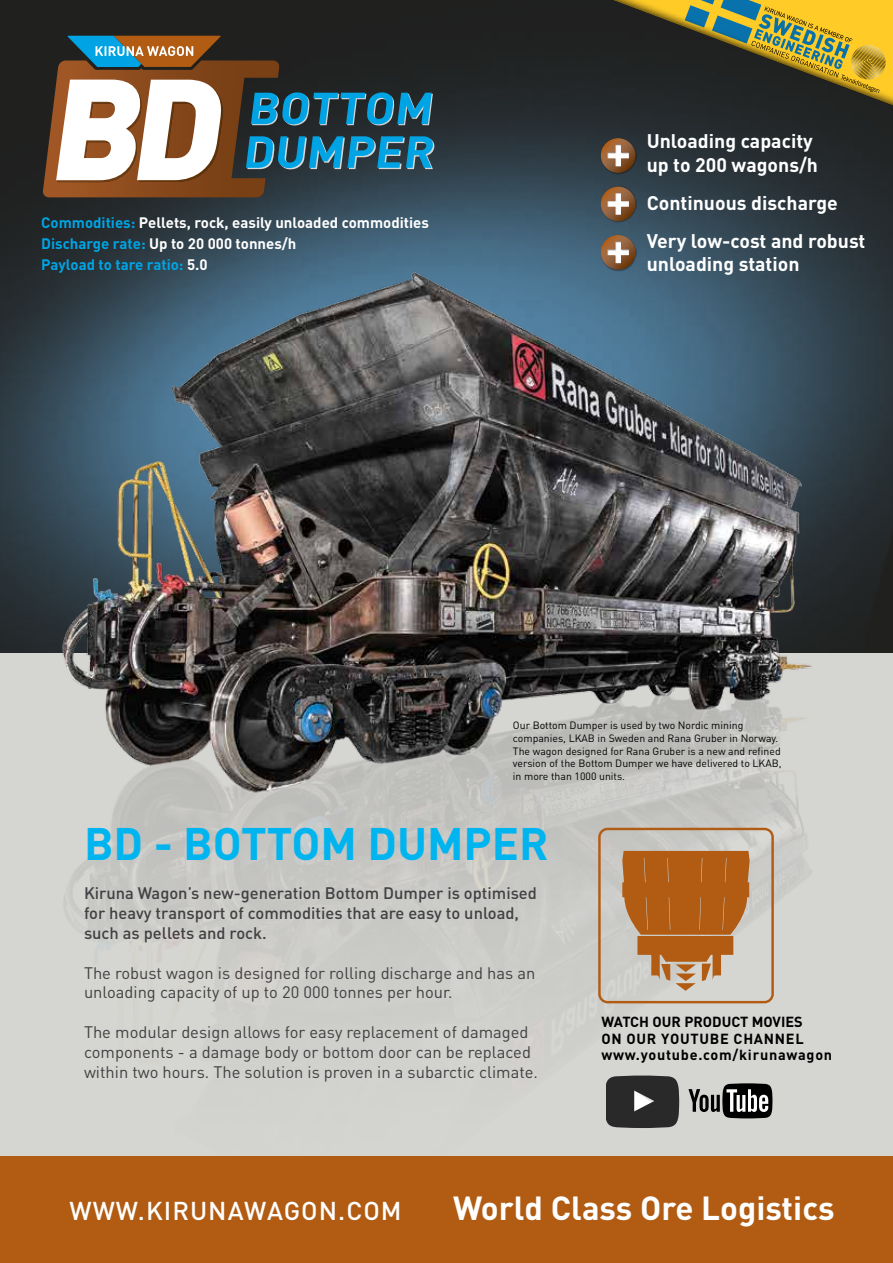
<style>
.page{position:relative;width:893px;height:1263px;background:#fff}
.page>*{position:absolute;margin:0;border:0;box-sizing:border-box;transform-origin:0 0}
.t1{font:700 45px "DIN";color:#00b5ef}
.t2{font:700 33px "DIN";color:#fff}
.t3{font:500 25.5px "DIN";letter-spacing:.04em;color:#fff}
.t4{font:700 19.5px/23.4px "DIN";color:#fff}
.t5{font:16.5px/19.8px "DIN";color:#414042}
.t6{font:500 16.5px/19.8px "DIN";color:#414042}
.t7{font:700 15px/21px "DIN";color:#fff}
.t8{font:700 14.4px/16.6px "DIN";letter-spacing:.05em;color:#000}
.t9{font:10.5px/12.6px "DIN";color:#000}
.s1{color:#00a4e4}
</style>
<div class="page">
<img style="left:0;top:0;width:893px;height:198px">
<img style="left:0;top:198px;width:893px;height:959px">
<div style="left:0;top:1157px;width:893px;height:106px;background:#b15c12"></div>
<img style="left:600px;top:138px;width:37px;height:36px">
<svg style="left:601px;top:138px;width:34px;height:35px"></svg>
<img style="left:600px;top:186px;width:37px;height:37px">
<svg style="left:601px;top:187px;width:34px;height:34px"></svg>
<img style="left:600px;top:234px;width:37px;height:37px">
<svg style="left:601px;top:235px;width:34px;height:35px"></svg>
<img style="left:433px;top:138px;width:2px;height:31px">
<svg style="left:43px;top:36px;width:390px;height:161px"></svg>
<svg style="left:598px;top:828px;width:176px;height:175px;background:#c09874"></svg>
<svg style="left:606px;top:1075px;width:73px;height:53px;background:#3c3d3c"></svg>
<svg style="left:688px;top:1083px;width:84px;height:35px;background:#6c6c6b"></svg>
<div style="left:150px;top:0;width:743px;height:130px;background:#000;opacity:.75"></div>
<p class="t7" style="left:41px;top:212px;width:389px"><span class="s1">Commodities:</span> Pellets, rock, easily unloaded commodities<br><span class="s1">Discharge rate:</span> Up to 20 000 tonnes/h<br><span class="s1">Payload to tare ratio:</span> 5.0</p>
<p class="t4" style="left:647px;top:129px;width:173px">Unloading capacity up to 200 wagons/h</p>
<p class="t4" style="left:647px;top:183px;width:220px;line-height:38px">Continuous discharge<br>Very low-cost and robust</p>
<p class="t4" style="left:647px;top:252px;width:154px">unloading station</p>
<p class="t9" style="left:513px;top:719px;width:270px">Our Bottom Dumper is used by two Nordic mining companies, LKAB in Sweden and Rana Gruber in Norway.<br>The wagon designed for Rana Gruber is a new and refined version of the Bottom Dumper we have delivered to LKAB, in more than 1000 units.</p>
<h1 class="t1" style="left:84px;top:814px;width:466px">BD - BOTTOM DUMPER</h1>
<p class="t6" style="left:84px;top:883px;width:454px">Kiruna Wagon’s new-generation Bottom Dumper is optimised for heavy transport of commodities that are easy to unload, such as pellets and rock.</p>
<p class="t5" style="left:84px;top:962px;width:453px">The robust wagon is designed for rolling discharge and has an unloading capacity of up to 20 000 tonnes per hour.</p>
<p class="t5" style="left:84px;top:1022px;width:455px">The modular design allows for easy replacement of damaged components - a damage body or bottom door can be replaced within two hours. The solution is proven in a subarctic climate.</p>
<p class="t8" style="left:601px;top:1013px;width:232px">WATCH OUR PRODUCT MOVIES<br>ON OUR YOUTUBE CHANNEL www.youtube.com/kirunawagon</p>
<h3 class="t3" style="left:69px;top:1194px;width:334px">WWW.KIRUNAWAGON.COM</h3>
<h2 class="t2" style="left:453px;top:1186px;width:383px">World Class Ore Logistics</h2>
</div>
